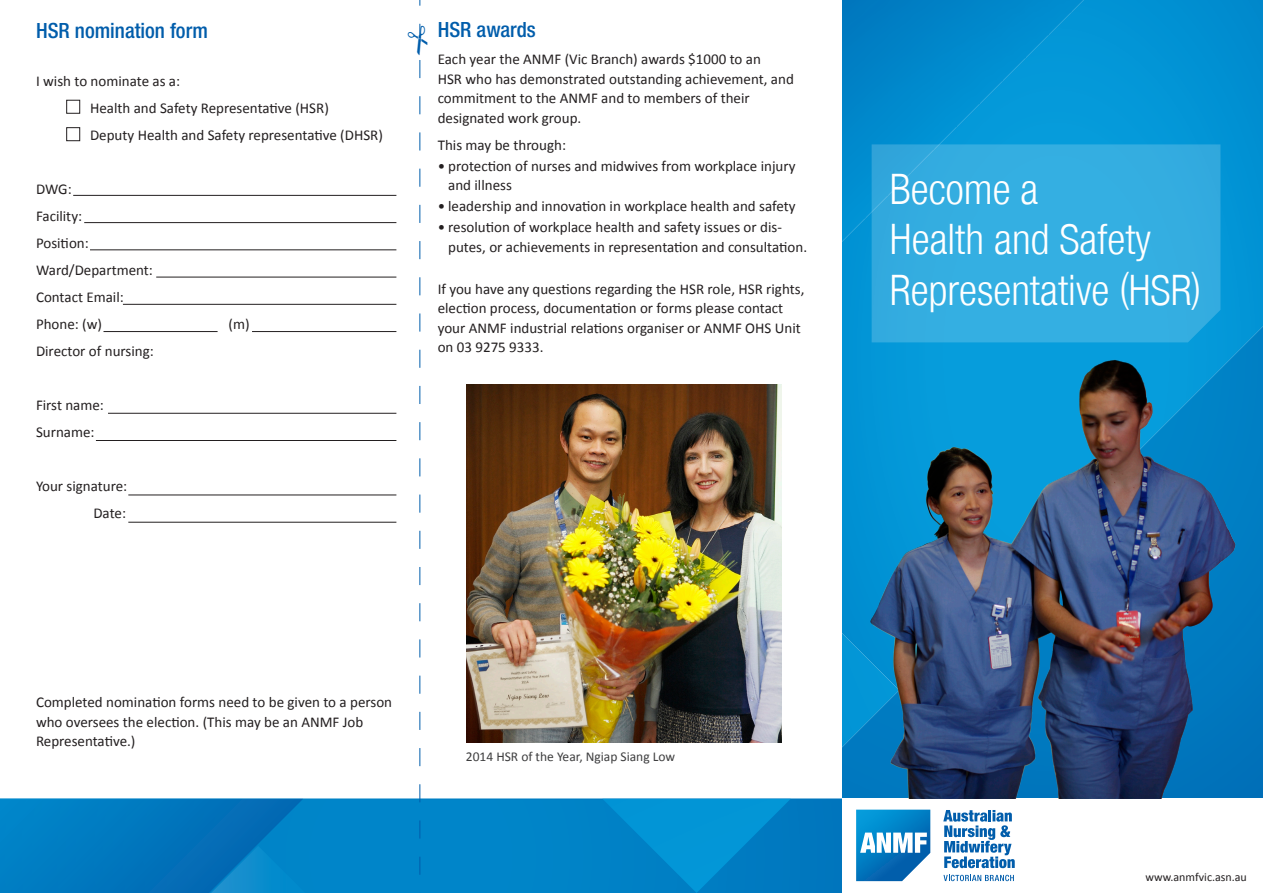
<style>
.page{position:relative;width:1263px;height:893px;background:#fff}
.page>*{position:absolute;margin:0;border:0;box-sizing:border-box;transform-origin:0 0}
.t1{font:300 condensed 42px/50.4px "Helvetica Neue LT";color:#fff}
.t2{font:500 condensed 21px "Helvetica Neue LT Pro";color:#015dab}
.t3{font:15px/19.5px "Calibri";color:#231f20}
.t4{font:13.5px "Calibri";color:#3e3e3f}
.t5{font:12px "Calibri";color:#231f20}
</style>
<div class="page">
<div style="left:842px;top:0;width:421px;height:633px;background:#0294d5"></div>
<img style="left:842px;top:0;width:23px;height:242px">
<img style="left:864px;top:0;width:23px;height:219px">
<img style="left:887px;top:0;width:23px;height:144px">
<img style="left:910px;top:0;width:23px;height:144px">
<img style="left:933px;top:0;width:24px;height:144px">
<img style="left:956px;top:0;width:24px;height:127px">
<img style="left:979px;top:0;width:24px;height:105px">
<img style="left:1002px;top:0;width:24px;height:82px">
<img style="left:1025px;top:0;width:24px;height:59px">
<img style="left:1048px;top:0;width:23px;height:36px">
<svg style="left:1070px;top:0;width:13px;height:13px"></svg>
<svg style="left:899px;top:326px;width:364px;height:28px"></svg>
<svg style="left:842px;top:633px;width:173px;height:248px"></svg>
<svg style="left:0;top:798px;width:842px;height:95px"></svg>
<svg style="left:602px;top:799px;width:189px;height:94px"></svg>
<svg style="left:0;top:799px;width:384px;height:94px"></svg>
<div style="left:66px;top:100px;width:14px;height:14px;border:1px solid #231f20"></div>
<div style="left:66px;top:127px;width:14px;height:14px;border:1px solid #231f20"></div>
<hr style="left:73px;top:195px;width:323px;height:1px;background:#231f20">
<hr style="left:84px;top:222px;width:312px;height:1px;background:#231f20">
<hr style="left:90px;top:250px;width:306px;height:1px;background:#231f20">
<hr style="left:156px;top:277px;width:240px;height:1px;background:#231f20">
<hr style="left:123px;top:304px;width:273px;height:1px;background:#231f20">
<hr style="left:108px;top:413px;width:288px;height:1px;background:#231f20">
<hr style="left:96px;top:440px;width:300px;height:1px;background:#231f20">
<hr style="left:128px;top:495px;width:268px;height:1px;background:#231f20">
<hr style="left:128px;top:522px;width:268px;height:1px;background:#231f20">
<hr style="left:252px;top:331px;width:144px;height:1px;background:#231f20">
<hr style="left:104px;top:331px;width:114px;height:1px;background:#231f20">
<div style="left:872px;top:144px;width:348px;height:198px;background:#34aee1"></div>
<img style="left:863px;top:354px;width:400px;height:445px">
<img style="left:466px;top:384px;width:316px;height:358px">
<svg style="left:407px;top:0;width:20px;height:893px"></svg>
<p class="t2" style="left:36px;top:18px;width:174px">HSR nomination form</p>
<p class="t3" style="left:36px;top:72px;width:146px">I wish to nominate as a:</p>
<p class="t3" style="left:90px;top:99px;width:240px">Health and Safety Representative (HSR)</p>
<p class="t3" style="left:90px;top:126px;width:294px">Deputy Health and Safety representative (DHSR)</p>
<p class="t3" style="left:36px;top:180px;width:37px">DWG:</p>
<p class="t3" style="left:36px;top:207px;width:48px">Facility:</p>
<p class="t3" style="left:36px;top:234px;width:54px">Position:</p>
<p class="t3" style="left:36px;top:261px;width:118px">Ward/Department:</p>
<p class="t3" style="left:36px;top:288px;width:89px">Contact Email:</p>
<p class="t3" style="left:36px;top:315px;width:68px">Phone: (w)</p>
<p class="t3" style="left:229px;top:315px;width:23px">(m)</p>
<p class="t3" style="left:36px;top:342px;width:119px">Director of nursing:</p>
<p class="t3" style="left:36px;top:396px;width:69px">First name:</p>
<p class="t3" style="left:36px;top:423px;width:60px">Surname:</p>
<p class="t3" style="left:36px;top:477px;width:93px">Your signature:</p>
<p class="t3" style="left:93px;top:504px;width:34px">Date:</p>
<p class="t2" style="left:438px;top:17px;width:100px">HSR awards</p>
<p class="t3" style="left:438px;top:50px;width:358px">Each year the ANMF (Vic Branch) awards $1000 to an<br>HSR who has demonstrated outstanding achievement, and commitment to the ANMF and to members of their designated work group.</p>
<p class="t3" style="left:438px;top:135px;width:130px">This may be through:</p>
<p class="t3" style="left:448px;top:156px;width:349px;text-indent:-10px">• protection of nurses and midwives from workplace injury and illness</p>
<p class="t3" style="left:438px;top:197px;width:359px">• leadership and innovation in workplace health and safety</p>
<p class="t3" style="left:448px;top:218px;width:360px;text-indent:-10px">• resolution of workplace health and safety issues or dis&shy;putes, or achievements in representation and consultation.</p>
<p class="t3" style="left:438px;top:279px;width:368px">If you have any questions regarding the HSR role, HSR rights, election process, documentation or forms please contact your ANMF industrial relations organiser or ANMF OHS Unit on 03 9275 9333.</p>
<p class="t3" style="left:36px;top:693px;width:358px">Completed nomination forms need to be given to a person who oversees the election. (This may be an ANMF Job<br>Representative.)</p>
<p class="t4" style="left:466px;top:748px;width:211px">2014 HSR of the Year, Ngiap Siang Low</p>
<p class="t1" style="left:890px;top:163px;width:313px">Become a<br>Health and Safety<br>Representative (HSR)</p>
<p class="t5" style="left:1145px;top:869px;width:103px">www.anmfvic.asn.au</p>
</div>
